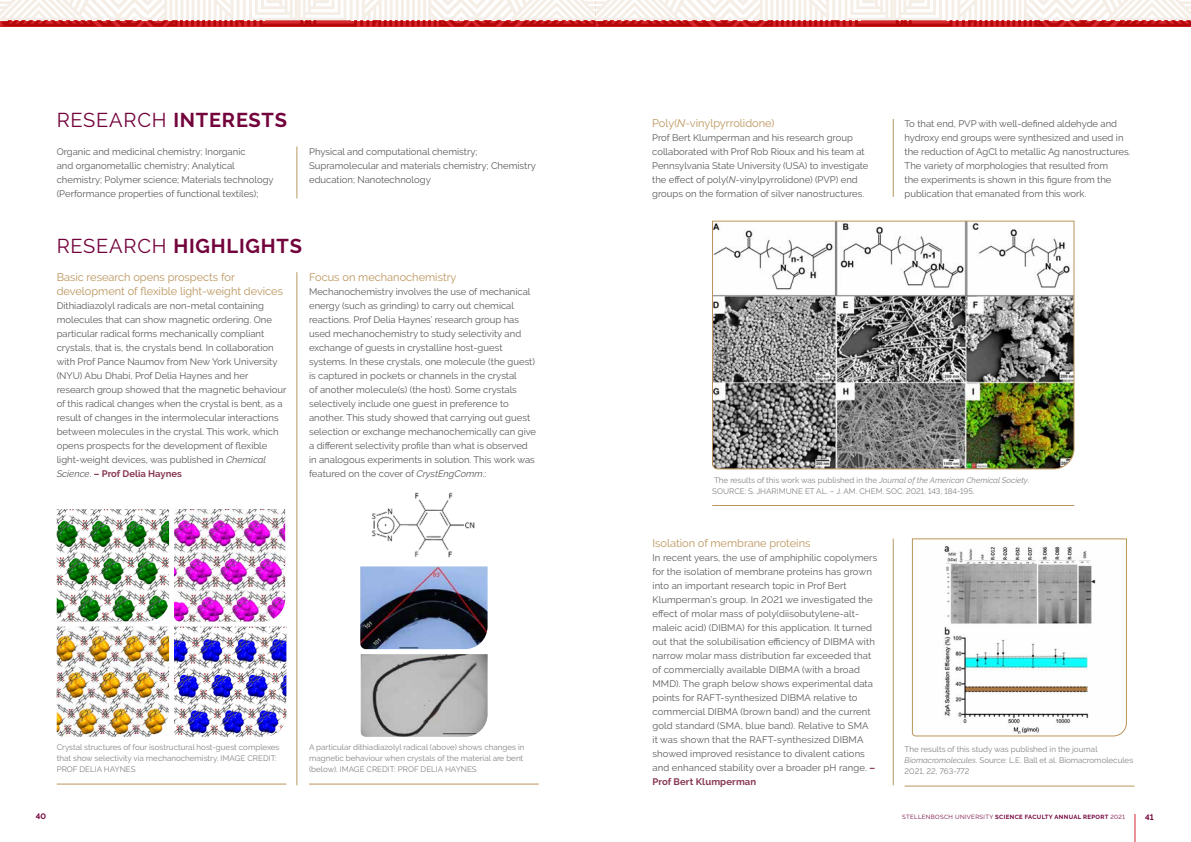
<style>
.page{position:relative;width:1191px;height:842px;background:#fff}
.page>*{position:absolute;margin:0;border:0;box-sizing:border-box;transform-origin:0 0}
.t1{font:700 20px "Raleway";letter-spacing:.04em;color:#73033b}
.t2{font:11px/14px "Raleway";color:#bb945b}
.t3{font:9.5px/14px "Raleway";color:#58595b}
.t4{font:8px/11px "Raleway";color:#808285}
.t5{font:700 8px "Raleway";color:#73033b}
.t6{font:6px "Raleway";letter-spacing:.06em;color:#73033b}
.s1{font-weight:400}
.s2{font-style:italic}
.s3{font-weight:700;color:#893955}
.s4{font-weight:700}
</style>
<div class="page">
<svg style="left:1134px;top:814px;width:1px;height:28px"></svg>
<svg style="left:0;top:0;width:1191px;height:27px"></svg>
<hr style="left:57px;top:784px;width:229px;height:1px;background:#bb945b">
<img style="left:57px;top:509px;width:112px;height:112px">
<img style="left:371px;top:492px;width:117px;height:75px">
<img style="left:174px;top:509px;width:111px;height:112px">
<img style="left:360px;top:566px;width:127px;height:83px">
<svg style="left:712px;top:221px;width:362px;height:248px"></svg>
<img style="left:360px;top:654px;width:127px;height:83px">
<img style="left:57px;top:626px;width:112px;height:111px">
<img style="left:174px;top:626px;width:112px;height:111px">
<hr style="left:309px;top:784px;width:230px;height:1px;background:#bb945b">
<hr style="left:712px;top:505px;width:362px;height:1px;background:#bb945b">
<hr style="left:904px;top:786px;width:230px;height:1px;background:#bb945b">
<svg style="left:912px;top:538px;width:215px;height:198px"></svg>
<hr style="left:297px;top:146px;width:1px;height:52px;background:#b69961">
<hr style="left:297px;top:272px;width:1px;height:513px;background:#b69961">
<hr style="left:893px;top:539px;width:1px;height:246px;background:#b69961">
<hr style="left:893px;top:119px;width:1px;height:78px;background:#b69961">
<h1 class="t1" style="left:57px;top:109px;width:232px"><span class="s1">RESEARCH</span> INTERESTS</h1>
<p class="t3" style="left:57px;top:145px;width:218px">Organic and medicinal chemistry; Inorganic<br>and organometallic chemistry; Analytical chemistry; Polymer science; Materials technology (Performance properties of functional textiles);</p>
<p class="t3" style="left:309px;top:145px;width:228px">Physical and computational chemistry;<br>Supramolecular and materials chemistry; Chemistry education; Nanotechnology</p>
<h1 class="t1" style="left:57px;top:235px;width:247px"><span class="s1">RESEARCH</span> HIGHLIGHTS</h1>
<p class="t2" style="left:57px;top:270px;width:228px">Basic research opens prospects for development of flexible light-weight devices</p>
<p class="t3" style="left:57px;top:299px;width:231px">Dithiadiazolyl radicals are non-metal containing molecules that can show magnetic ordering. One particular radical forms mechanically compliant crystals, that is, the crystals bend. In collaboration with Prof Pance Naumov from New York University (NYU) Abu Dhabi, Prof Delia Haynes and her research group showed that the magnetic behaviour of this radical changes when the crystal is bent, as a result of changes in the intermolecular interactions between molecules in the crystal. This work, which opens prospects for the development of flexible light-weight devices, was published in <span class="s2">Chemical Science</span>. <span class="s3">– Prof Delia Haynes</span></p>
<p class="t2" style="left:309px;top:270px;width:149px">Focus on mechanochemistry</p>
<p class="t3" style="left:309px;top:285px;width:229px">Mechanochemistry involves the use of mechanical energy (such as grinding) to carry out chemical reactions. Prof Delia Haynes’ research group has used mechanochemistry to study selectivity and exchange of guests in crystalline host-guest systems. In these crystals, one molecule (the guest) is captured in pockets or channels in the crystal<br>of another molecule(s) (the host). Some crystals selectively include one guest in preference to another. This study showed that carrying out guest selection or exchange mechanochemically can give a different selectivity profile than what is observed in analogous experiments in solution. This work was featured on the cover of <span class="s2">CrystEngComm</span>.:</p>
<p class="t4" style="left:57px;top:742px;width:224px">Crystal structures of four isostructural host-guest complexes that show selectivity via mechanochemistry. IMAGE CREDIT:<br>PROF DELIA HAYNES</p>
<p class="t4" style="left:309px;top:742px;width:217px">A particular dithiadiazolyl radical (above) shows changes in magnetic behaviour when crystals of the material are bent (below). IMAGE CREDIT: PROF DELIA HAYNES</p>
<p class="t2" style="left:652px;top:116px;width:124px">Poly(<span class="s2">N</span>-vinylpyrrolidone)</p>
<p class="t3" style="left:652px;top:131px;width:218px">Prof Bert Klumperman and his research group collaborated with Prof Rob Rioux and his team at Pennsylvania State University (USA) to investigate the effect of poly(<span class="s2">N</span>-vinylpyrrolidone) (PVP) end groups on the formation of silver nanostructures.</p>
<p class="t3" style="left:904px;top:117px;width:227px">To that end, PVP with well-defined aldehyde and hydroxy end groups were synthesized and used in the reduction of AgCl to metallic Ag nanostructures.<br>The variety of morphologies that resulted from<br>the experiments is shown in this figure from the publication that emanated from this work.</p>
<p class="t4" style="left:712px;top:475px;width:318px">The results of this work was published in the <span class="s2">Journal of the American Chemical Society</span>.<br>SOURCE: S. JHARIMUNE ET AL. – J. AM. CHEM. SOC. 2021, 143, 184-195.</p>
<p class="t2" style="left:652px;top:536px;width:159px">Isolation of membrane proteins</p>
<p class="t3" style="left:652px;top:551px;width:226px">In recent years, the use of amphiphilic copolymers for the isolation of membrane proteins has grown into an important research topic in Prof Bert Klumperman’s group. In 2021 we investigated the effect of molar mass of poly(diisobutylene-alt&shy;maleic acid) (DIBMA) for this application. It turned out that the solubilisation efficiency of DIBMA with narrow molar mass distribution far exceeded that of commercially available DIBMA (with a broad MMD). The graph below shows experimental data points for RAFT-synthesized DIBMA relative to commercial DIBMA (brown band) and the current gold standard (SMA, blue band). Relative to SMA<br>it was shown that the RAFT-synthesized DIBMA showed improved resistance to divalent cations and enhanced stability over a broader pH range. <span class="s3">– Prof Bert Klumperman</span></p>
<p class="t4" style="left:904px;top:744px;width:230px">The results of this study was published in the journal<br><span class="s2">Biomacromolecules</span>. Source: L.E. Ball et al. Biomacromolecules<br>2021, 22, 763-772</p>
<p class="t5" style="left:36px;top:812px;width:12px">40</p>
<p class="t6" style="left:902px;top:813px;width:224px">STELLENBOSCH UNIVERSITY <span class="s4">SCIENCE FACULTY ANNUAL REPORT</span> 2021</p>
<p class="t5" style="left:1145px;top:813px;width:10px">41</p>
</div>
